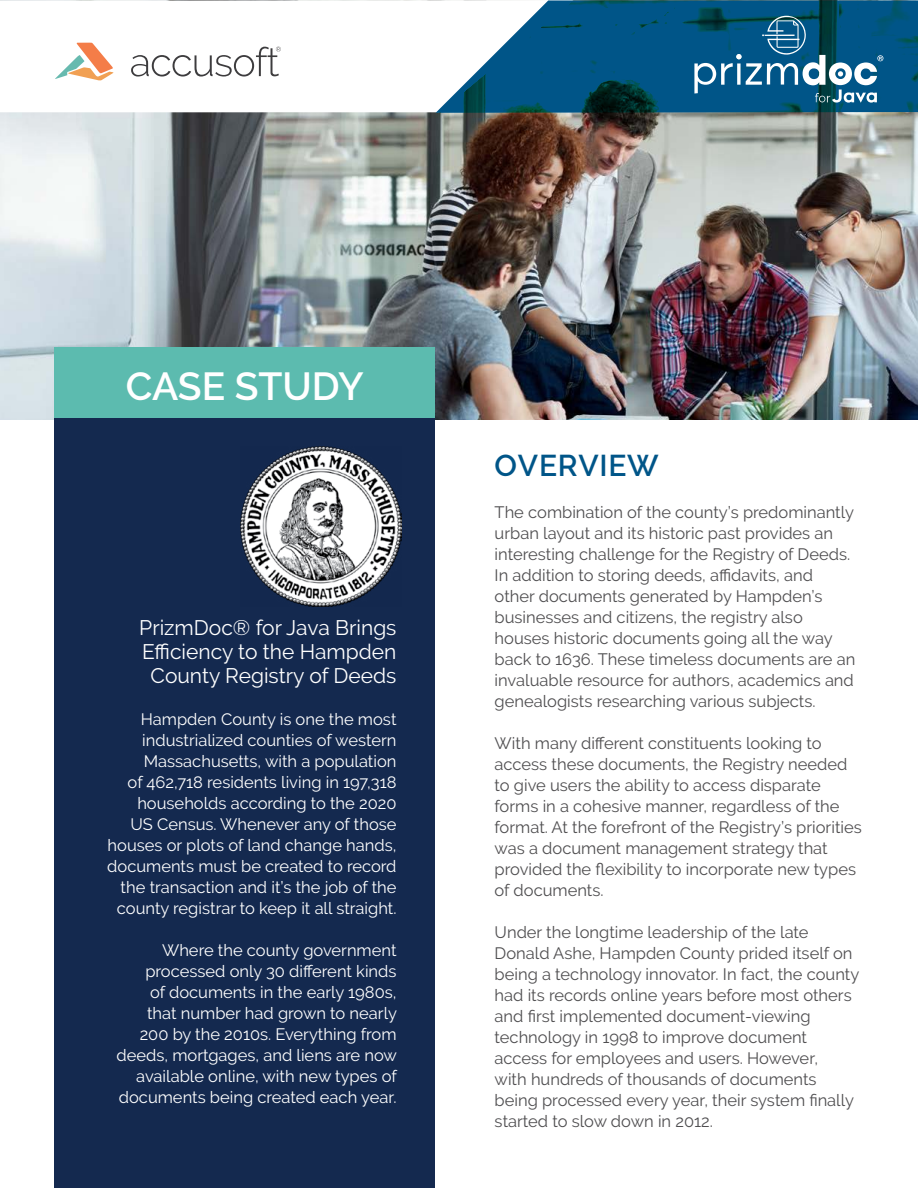
<style>
.page{position:relative;width:918px;height:1188px;background:#fff}
.page>*{position:absolute;margin:0;border:0;box-sizing:border-box;transform-origin:0 0}
.t1{font:600 39px "Raleway";letter-spacing:-.005em;color:#fff}
.t2{font:600 30px "Raleway";letter-spacing:.025em;color:#058}
.t3{font:21px/24px "Raleway";color:#fff;text-align:center}
.t4{font:16.5px/21px "Raleway";color:#4f4e50}
.t5{font:16.5px/21px "Raleway";color:#fff;text-align:right}
</style>
<div class="page">
<img style="left:0;top:112px;width:918px;height:307px">
<svg style="left:0;top:0;width:436px;height:73px"></svg>
<svg style="left:131px;top:47px;width:150px;height:30px"></svg>
<svg style="left:55px;top:43px;width:58px;height:38px"></svg>
<div style="left:54px;top:347px;width:381px;height:71px;background:#5cbbaf"></div>
<div style="left:54px;top:418px;width:380px;height:770px;background:#14294f"></div>
<svg style="left:436px;top:0;width:482px;height:113px;fill:#058"></svg>
<svg style="left:694px;top:16px;width:189px;height:87px;background:#286c91"></svg>
<img style="left:241px;top:446px;width:160px;height:161px">
<h1 class="t1" style="left:126px;top:364px;width:239px">CASE STUDY</h1>
<p class="t3" style="left:139px;top:616px;width:259px">PrizmDoc® for Java Brings<br>Efficiency to the Hampden<br>County Registry of Deeds</p>
<p class="t5" style="left:107px;top:709px;width:291px">Hampden County is one the most industrialized counties of western Massachusetts, with a population<br>of 462,718 residents living in 197,318 households according to the 2020<br>US Census. Whenever any of those houses or plots of land change hands, documents must be created to record the transaction and it’s the job of the county registrar to keep it all straight.</p>
<p class="t5" style="left:117px;top:940px;width:282px">Where the county government processed only 30 different kinds<br>of documents in the early 1980s,<br>that number had grown to nearly 200 by the 2010s. Everything from deeds, mortgages, and liens are now available online, with new types of documents being created each year.</p>
<h2 class="t2" style="left:495px;top:448px;width:166px">OVERVIEW</h2>
<p class="t4" style="left:495px;top:502px;width:362px">The combination of the county’s predominantly urban layout and its historic past provides an interesting challenge for the Registry of Deeds.<br>In addition to storing deeds, affidavits, and other documents generated by Hampden’s businesses and citizens, the registry also houses historic documents going all the way back to 1636. These timeless documents are an invaluable resource for authors, academics and genealogists researching various subjects.</p>
<p class="t4" style="left:495px;top:733px;width:369px">With many different constituents looking to access these documents, the Registry needed to give users the ability to access disparate forms in a cohesive manner, regardless of the format. At the forefront of the Registry’s priorities was a document management strategy that provided the flexibility to incorporate new types of documents.</p>
<p class="t4" style="left:495px;top:922px;width:366px">Under the longtime leadership of the late Donald Ashe, Hampden County prided itself on being a technology innovator. In fact, the county had its records online years before most others and first implemented document-viewing technology in 1998 to improve document access for employees and users. However,<br>with hundreds of thousands of documents being processed every year, their system finally started to slow down in 2012.</p>
</div>
